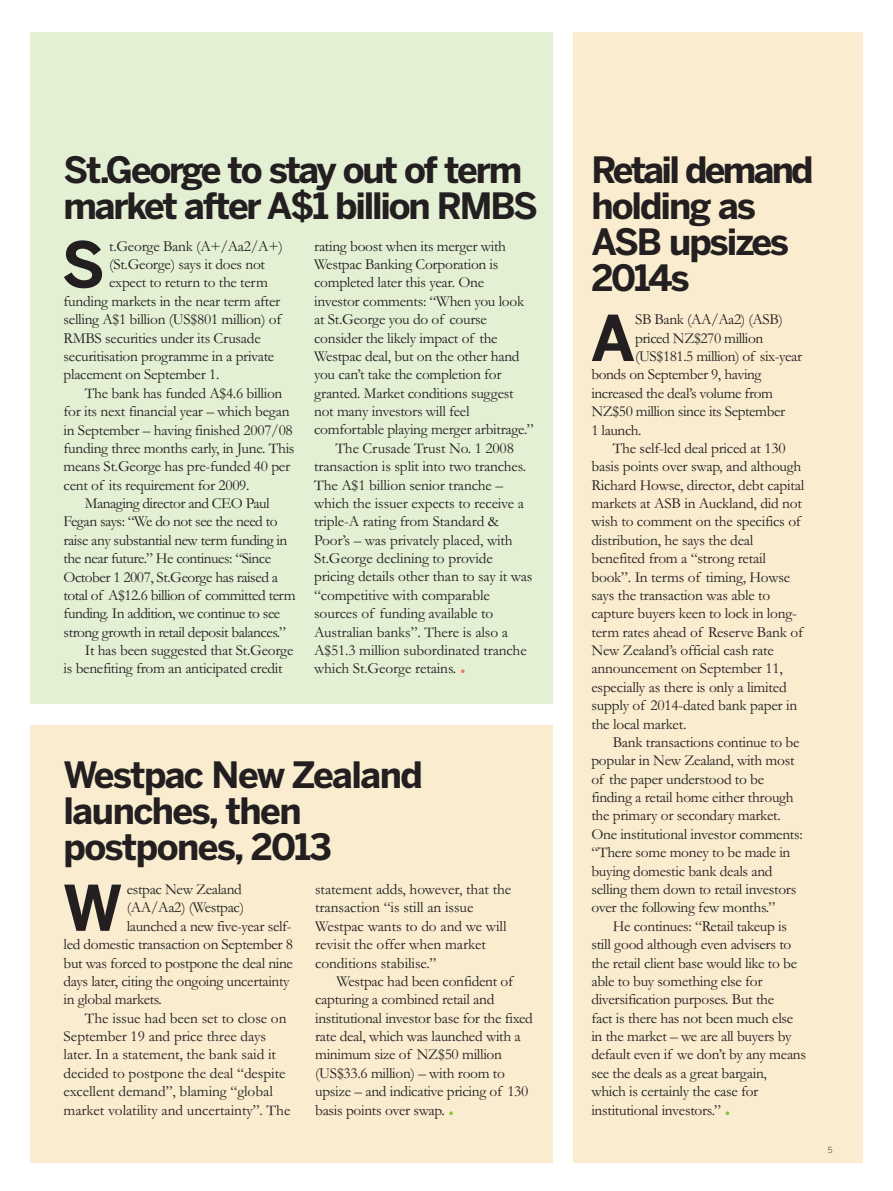
<style>
.page{position:relative;width:893px;height:1191px;background:#fff}
.page>*{position:absolute;margin:0;border:0;box-sizing:border-box;transform-origin:0 0}
.t1{font:700 62.4px "Benton Sans";color:#231f20}
.t2{font:700 36px/36px "Benton Sans";letter-spacing:-.065em;color:#231f20}
.t3{font:700 36px/36px "Benton Sans";letter-spacing:-.04em;color:#231f20}
.t4{font:15.3px/18.3px "Garamond";letter-spacing:-.02em;color:#231f20}
.t5{font:300 8.25px "Benton Gothic";color:#231f20}
</style>
<div class="page">
<div style="left:30px;top:32px;width:523px;height:671px;background:#e4f0d4"></div>
<div style="left:30px;top:725px;width:523px;height:438px;background:#f9eccf"></div>
<div style="left:574px;top:32px;width:289px;height:1131px;background:#f9eccf"></div>
<h2 class="t2" style="left:64px;top:155px;width:476px">St.George to stay out of term market after A$1 billion RMBS</h2>
<h1 class="t1" style="left:62px;top:241px;width:45px">S</h1>
<p class="t4" style="left:109px;top:238px;width:175px">t.George Bank (A+/Aa2/A+)</p>
<p class="t4" style="left:109px;top:257px;width:157px">(St.George) says it does not</p>
<p class="t4" style="left:109px;top:275px;width:160px">expect to return to the term</p>
<p class="t4" style="left:64px;top:294px;width:218px">funding markets in the near term after</p>
<p class="t4" style="left:64px;top:312px;width:219px">selling A$1 billion (US$801 million) of</p>
<p class="t4" style="left:64px;top:330px;width:199px">RMBS securities under its Crusade</p>
<p class="t4" style="left:64px;top:349px;width:212px">securitisation programme in a private</p>
<p class="t4" style="left:64px;top:367px;width:157px">placement on September 1.</p>
<p class="t4" style="left:85px;top:385px;width:199px">The bank has funded A$4.6 billion</p>
<p class="t4" style="left:64px;top:404px;width:227px">for its next financial year – which began</p>
<p class="t4" style="left:64px;top:422px;width:231px">in September – having finished 2007/08</p>
<p class="t4" style="left:64px;top:441px;width:233px">funding three months early, in June. This</p>
<p class="t4" style="left:64px;top:459px;width:228px">means St.George has pre-funded 40 per</p>
<p class="t4" style="left:64px;top:477px;width:187px">cent of its requirement for 2009.</p>
<p class="t4" style="left:85px;top:496px;width:186px">Managing director and CEO Paul</p>
<p class="t4" style="left:64px;top:514px;width:216px">Fegan says: “We do not see the need to</p>
<p class="t4" style="left:64px;top:532px;width:225px">raise any substantial new term funding in</p>
<p class="t4" style="left:64px;top:551px;width:209px">the near future.” He continues: “Since</p>
<p class="t4" style="left:64px;top:569px;width:216px">October 1 2007, St.George has raised a</p>
<p class="t4" style="left:64px;top:587px;width:234px">total of A$12.6 billion of committed term</p>
<p class="t4" style="left:64px;top:606px;width:218px">funding. In addition, we continue to see</p>
<p class="t4" style="left:64px;top:624px;width:224px">strong growth in retail deposit balances.”</p>
<p class="t4" style="left:85px;top:643px;width:210px">It has been suggested that St.George</p>
<p class="t4" style="left:64px;top:661px;width:221px">is benefiting from an anticipated credit</p>
<p class="t4" style="left:314px;top:238px;width:193px">rating boost when its merger with</p>
<p class="t4" style="left:314px;top:257px;width:186px">Westpac Banking Corporation is</p>
<p class="t4" style="left:314px;top:275px;width:171px">completed later this year. One</p>
<p class="t4" style="left:314px;top:293px;width:212px">investor comments: “When you look</p>
<p class="t4" style="left:314px;top:312px;width:174px">at St.George you do of course</p>
<p class="t4" style="left:314px;top:330px;width:185px">consider the likely impact of the</p>
<p class="t4" style="left:314px;top:349px;width:207px">Westpac deal, but on the other hand</p>
<p class="t4" style="left:314px;top:367px;width:189px">you can’t take the completion for</p>
<p class="t4" style="left:314px;top:385px;width:201px">granted. Market conditions suggest</p>
<p class="t4" style="left:314px;top:404px;width:157px">not many investors will feel</p>
<p class="t4" style="left:314px;top:422px;width:221px">comfortable playing merger arbitrage.”</p>
<p class="t4" style="left:335px;top:440px;width:180px">The Crusade Trust No. 1 2008</p>
<p class="t4" style="left:314px;top:459px;width:213px">transaction is split into two tranches.</p>
<p class="t4" style="left:314px;top:477px;width:191px">The A$1 billion senior tranche –</p>
<p class="t4" style="left:314px;top:496px;width:211px">which the issuer expects to receive a</p>
<p class="t4" style="left:314px;top:514px;width:186px">triple-A rating from Standard &amp;</p>
<p class="t4" style="left:314px;top:532px;width:200px">Poor’s – was privately placed, with</p>
<p class="t4" style="left:314px;top:551px;width:180px">St.George declining to provide</p>
<p class="t4" style="left:314px;top:569px;width:220px">pricing details other than to say it was</p>
<p class="t4" style="left:314px;top:587px;width:177px">“competitive with comparable</p>
<p class="t4" style="left:314px;top:606px;width:181px">sources of funding available to</p>
<p class="t4" style="left:314px;top:624px;width:195px">Australian banks”. There is also a</p>
<p class="t4" style="left:314px;top:643px;width:214px">A$51.3 million subordinated tranche</p>
<p class="t4" style="left:314px;top:661px;width:153px">which St.George retains. <sub>•</sub></p>
<h2 class="t3" style="left:64px;top:760px;width:361px">Westpac New Zealand launches, then postpones, 2013</h2>
<h1 class="t1" style="left:63px;top:884px;width:61px">W</h1>
<p class="t4" style="left:127px;top:882px;width:117px">estpac New Zealand</p>
<p class="t4" style="left:127px;top:900px;width:119px">(AA/Aa2) (Westpac)</p>
<p class="t4" style="left:127px;top:918px;width:166px">launched a new five-year self-</p>
<p class="t4" style="left:64px;top:937px;width:231px">led domestic transaction on September 8</p>
<p class="t4" style="left:64px;top:955px;width:231px">but was forced to postpone the deal nine</p>
<p class="t4" style="left:64px;top:973px;width:228px">days later, citing the ongoing uncertainty</p>
<p class="t4" style="left:64px;top:992px;width:100px">in global markets.</p>
<p class="t4" style="left:85px;top:1010px;width:203px">The issue had been set to close on</p>
<p class="t4" style="left:64px;top:1029px;width:204px">September 19 and price three days</p>
<p class="t4" style="left:64px;top:1047px;width:214px">later. In a statement, the bank said it</p>
<p class="t4" style="left:64px;top:1065px;width:223px">decided to postpone the deal “despite</p>
<p class="t4" style="left:64px;top:1084px;width:211px">excellent demand”, blaming “global</p>
<p class="t4" style="left:64px;top:1102px;width:228px">market volatility and uncertainty”. The</p>
<p class="t4" style="left:315px;top:881px;width:198px">statement adds, however, that the transaction “is still an issue<br>Westpac wants to do and we will revisit the offer when market conditions stabilise.”</p>
<p class="t4" style="left:315px;top:973px;width:219px;text-indent:21px">Westpac had been confident of capturing a combined retail and institutional investor base for the fixed rate deal, which was launched with a minimum size of NZ$50 million (US$33.6 million) – with room to upsize – and indicative pricing of 130 basis points over swap. <sub>•</sub></p>
<h2 class="t2" style="left:591px;top:155px;width:224px">Retail demand holding as<br>ASB upsizes<br>2014s</h2>
<h1 class="t1" style="left:591px;top:315px;width:46px">A</h1>
<p class="t4" style="left:635px;top:312px;width:149px">SB Bank (AA/Aa2) (ASB)</p>
<p class="t4" style="left:635px;top:330px;width:130px">priced NZ$270 million</p>
<p class="t4" style="left:635px;top:349px;width:168px">(US$181.5 million) of six-year</p>
<p class="t4" style="left:591px;top:367px;width:172px">bonds on September 9, having</p>
<p class="t4" style="left:591px;top:385px;width:183px">increased the deal’s volume from</p>
<p class="t4" style="left:591px;top:404px;width:195px">NZ$50 million since its September</p>
<p class="t4" style="left:591px;top:422px;width:52px">1 launch.</p>
<p class="t4" style="left:613px;top:441px;width:174px">The self-led deal priced at 130</p>
<p class="t4" style="left:591px;top:459px;width:212px">basis points over swap, and although</p>
<p class="t4" style="left:591px;top:477px;width:214px">Richard Howse, director, debt capital</p>
<p class="t4" style="left:591px;top:496px;width:212px">markets at ASB in Auckland, did not</p>
<p class="t4" style="left:591px;top:514px;width:211px">wish to comment on the specifics of</p>
<p class="t4" style="left:591px;top:532px;width:164px">distribution, he says the deal</p>
<p class="t4" style="left:591px;top:551px;width:176px">benefited from a “strong retail</p>
<p class="t4" style="left:591px;top:569px;width:200px">book”. In terms of timing, Howse</p>
<p class="t4" style="left:591px;top:587px;width:180px">says the transaction was able to</p>
<p class="t4" style="left:591px;top:606px;width:207px">capture buyers keen to lock in long-</p>
<p class="t4" style="left:591px;top:624px;width:213px">term rates ahead of Reserve Bank of</p>
<p class="t4" style="left:591px;top:643px;width:184px">New Zealand’s official cash rate</p>
<p class="t4" style="left:591px;top:661px;width:193px">announcement on September 11,</p>
<p class="t4" style="left:591px;top:679px;width:197px">especially as there is only a limited</p>
<p class="t4" style="left:591px;top:698px;width:207px">supply of 2014-dated bank paper in</p>
<p class="t4" style="left:591px;top:716px;width:97px">the local market.</p>
<p class="t4" style="left:613px;top:734px;width:188px">Bank transactions continue to be</p>
<p class="t4" style="left:591px;top:753px;width:205px">popular in New Zealand, with most</p>
<p class="t4" style="left:591px;top:771px;width:174px">of the paper understood to be</p>
<p class="t4" style="left:591px;top:790px;width:204px">finding a retail home either through</p>
<p class="t4" style="left:591px;top:808px;width:191px">the primary or secondary market.</p>
<p class="t4" style="left:591px;top:826px;width:213px">One institutional investor comments:</p>
<p class="t4" style="left:591px;top:845px;width:200px">“There some money to be made in</p>
<p class="t4" style="left:591px;top:863px;width:183px">buying domestic bank deals and</p>
<p class="t4" style="left:591px;top:881px;width:206px">selling them down to retail investors</p>
<p class="t4" style="left:591px;top:900px;width:185px">over the following few months.”</p>
<p class="t4" style="left:613px;top:918px;width:176px">He continues: “Retail takeup is</p>
<p class="t4" style="left:591px;top:937px;width:201px">still good although even advisers to</p>
<p class="t4" style="left:591px;top:955px;width:207px">the retail client base would like to be</p>
<p class="t4" style="left:591px;top:973px;width:173px">able to buy something else for</p>
<p class="t4" style="left:591px;top:992px;width:184px">diversification purposes. But the</p>
<p class="t4" style="left:591px;top:1010px;width:203px">fact is there has not been much else</p>
<p class="t4" style="left:591px;top:1028px;width:202px">in the market – we are all buyers by</p>
<p class="t4" style="left:591px;top:1047px;width:216px">default even if we don’t by any means</p>
<p class="t4" style="left:591px;top:1065px;width:177px">see the deals as a great bargain,</p>
<p class="t4" style="left:591px;top:1084px;width:169px">which is certainly the case for</p>
<p class="t4" style="left:591px;top:1102px;width:141px">institutional investors.” <sub>•</sub></p>
<p class="t5" style="left:828px;top:1146px;width:6px">5</p>
</div>
